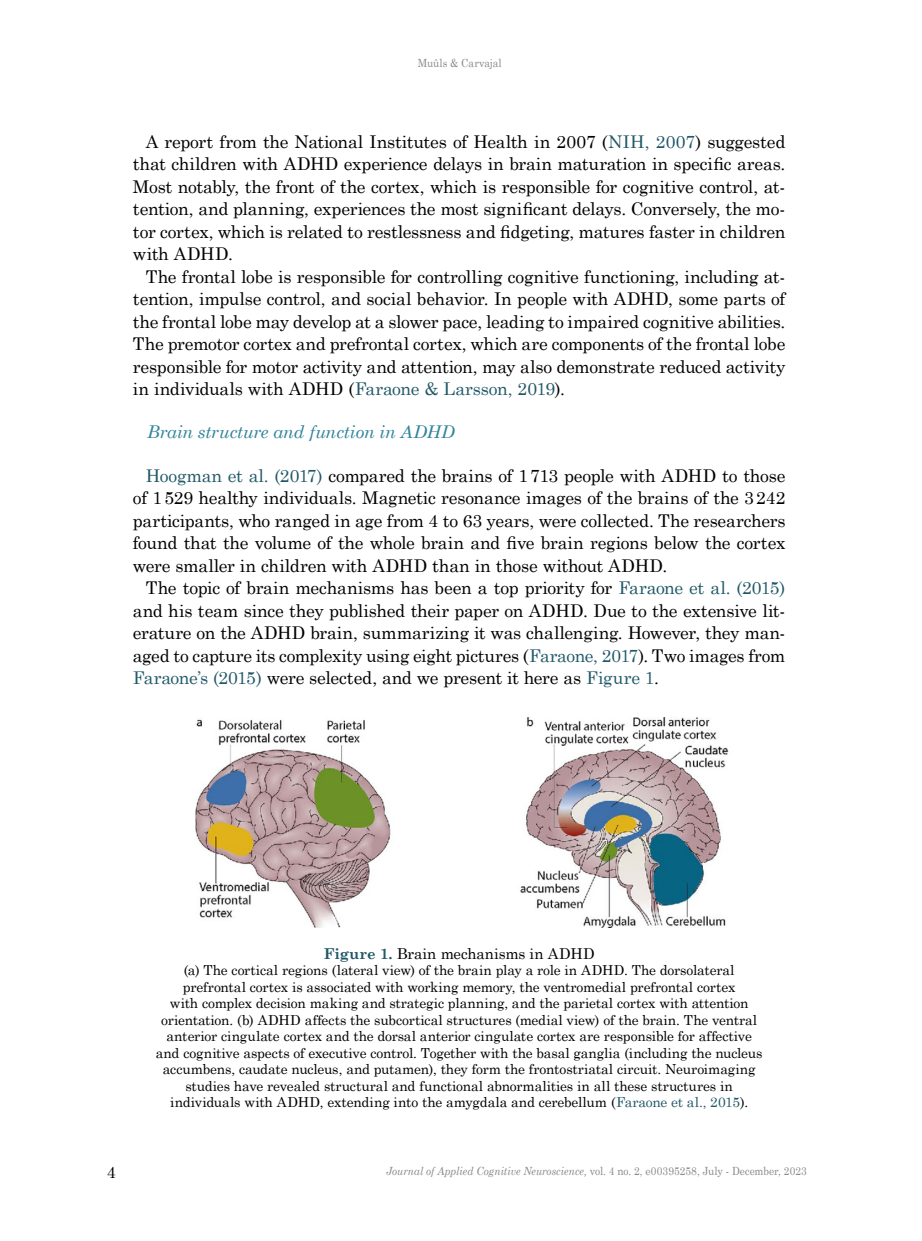
<style>
.page{position:relative;width:922px;height:1241px;background:#fff}
.page>*{position:absolute;margin:0;border:0;box-sizing:border-box;transform-origin:0 0}
.t1{font:17.5px/22.5px "Century Schoolbook";letter-spacing:-.01em;color:#000;text-align:justify}
.t2{font:italic 17.5px "Century Schoolbook";letter-spacing:-.015em;color:#31849b}
.t3{font:16.25px "Century Schoolbook";color:#000}
.t4{font:15px "Century Schoolbook";letter-spacing:-.01em;color:#000}
.t5{font:13.75px/16.5px "Century Schoolbook";letter-spacing:-.005em;color:#000;text-align:center}
.t6{font:italic 11.25px "Century Schoolbook";color:#888;scale:.9 1}
.t7{font:11.25px "Century Schoolbook";color:#888;scale:.9 1}
.s1{color:#215868}
.s2{font-weight:700;color:#215868}
.s3{font-style:normal}
</style>
<div class="page">
<img style="left:196px;top:719px;width:195px;height:208px">
<img style="left:520px;top:717px;width:209px;height:210px">
<p class="t7" style="left:418px;top:54px;width:95px">Muûls &amp; Carvajal</p>
<p class="t1" style="left:133px;top:129px;width:653px;text-indent:13px">A report from the National Institutes of Health in 2007 (<span class="s1">NIH, 2007</span>) suggested that children with ADHD experience delays in brain maturation in specific areas.<br>Most notably, the front of the cortex, which is responsible for cognitive control, at&shy;tention, and planning, experiences the most significant delays. Conversely, the mo&shy;tor cortex, which is related to restlessness and fidgeting, matures faster in children with ADHD.</p>
<p class="t1" style="left:133px;top:264px;width:653px;text-indent:13px">The frontal lobe is responsible for controlling cognitive functioning, including at&shy;tention, impulse control, and social behavior. In people with ADHD, some parts of the frontal lobe may develop at a slower pace, leading to impaired cognitive abilities.<br>The premotor cortex and prefrontal cortex, which are components of the frontal lobe responsible for motor activity and attention, may also demonstrate reduced activity in individuals with ADHD (<span class="s1">Faraone &amp; Larsson, 2019</span>).</p>
<p class="t2" style="left:147px;top:418px;width:309px">Brain structure and function in ADHD</p>
<p class="t1" style="left:133px;top:462px;width:653px;text-indent:13px"><span class="s1">Hoogman et al. (2017)</span> compared the brains of 1713 people with ADHD to those of 1529 healthy individuals. Magnetic resonance images of the brains of the 3242 participants, who ranged in age from 4 to 63 years, were collected. The researchers found that the volume of the whole brain and five brain regions below the cortex were smaller in children with ADHD than in those without ADHD.</p>
<p class="t1" style="left:133px;top:575px;width:653px;text-indent:13px">The topic of brain mechanisms has been a top priority for <span class="s1">Faraone et al. (2015) </span>and his team since they published their paper on ADHD. Due to the extensive lit&shy;erature on the ADHD brain, summarizing it was challenging. However, they man&shy;aged to capture its complexity using eight pictures (<span class="s1">Faraone, 2017</span>). Two images from <span class="s1">Faraone’s (2015)</span> were selected, and we present it here as <span class="s1">Figure 1</span>.</p>
<p class="t3" style="left:107px;top:1158px;width:11px">4</p>
<p class="t4" style="left:323px;top:940px;width:272px"><span class="s2">Figure 1.</span> Brain mechanisms in ADHD</p>
<p class="t5" style="left:156px;top:960px;width:608px">(a) The cortical regions (lateral view) of the brain play a role in ADHD. The dorsolateral prefrontal cortex is associated with working memory, the ventromedial prefrontal cortex<br>with complex decision making and strategic planning, and the parietal cortex with attention orientation. (b) ADHD affects the subcortical structures (medial view) of the brain. The ventral anterior cingulate cortex and the dorsal anterior cingulate cortex are responsible for affective and cognitive aspects of executive control. Together with the basal ganglia (including the nucleus accumbens, caudate nucleus, and putamen), they form the frontostriatal circuit. Neuroimaging studies have revealed structural and functional abnormalities in all these structures in individuals with ADHD, extending into the amygdala and cerebellum (<span class="s1">Faraone et al., 2015</span>).</p>
<p class="t6" style="left:386px;top:1161px;width:468px">Journal of Applied Cognitive Neuroscience, <span class="s3">vol. 4 no. 2, e00395258, July - December, 2023</span></p>
</div>
